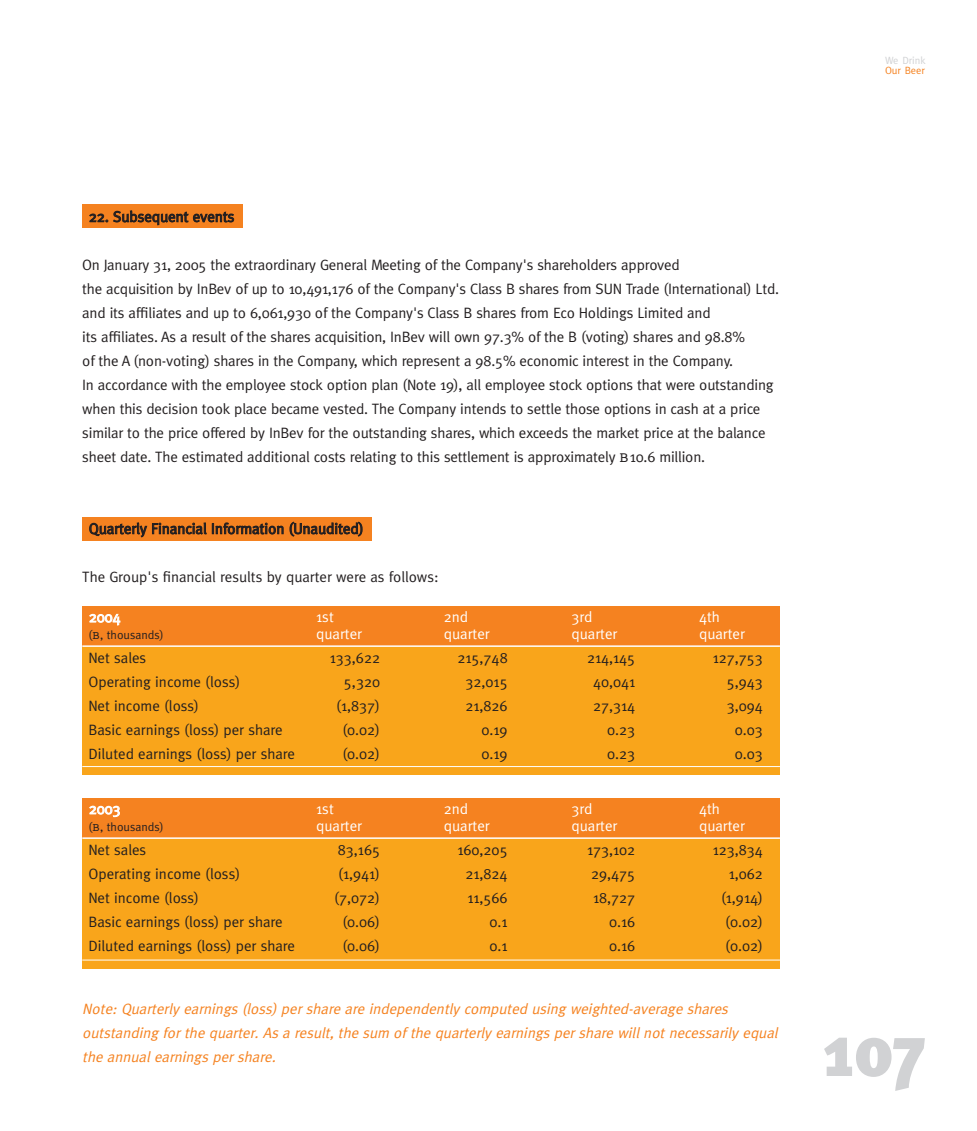
<style>
.page{position:relative;width:977px;height:1131px;background:#fff}
.page>*{position:absolute;margin:0;border:0;box-sizing:border-box;transform-origin:0 0}
.t1{font:900 72px "Meta Plus";color:#d1d2d4}
.t2{font:15px/24px "Meta";letter-spacing:-.01em;color:#231f20}
.t3{font:italic 15px/24px "Meta";color:#f58220}
.t4{font:15px "Meta";color:#fff}
.t5{font:12px "Meta";color:#231f20}
.t6{font:10.5px "Meta";color:#d1d2d4}
.t7{font:10.5px "Meta";color:#f58220}
.s1{font-family:"Courier"}
</style>
<div class="page">
<div style="left:82px;top:204px;width:160px;height:24px;background:#f58220"></div>
<div style="left:82px;top:798px;width:698px;height:171px;background:#f9a51b"></div>
<div style="left:82px;top:798px;width:698px;height:40px;background:#f58220"></div>
<hr style="left:82px;top:837px;width:698px;height:2px;background:#fff">
<hr style="left:82px;top:960px;width:698px;height:1px;background:#fff">
<div style="left:82px;top:606px;width:698px;height:168px;background:#f9a51b"></div>
<div style="left:82px;top:606px;width:698px;height:40px;background:#f58220"></div>
<div style="left:82px;top:517px;width:289px;height:24px;background:#f58220"></div>
<hr style="left:82px;top:645px;width:698px;height:2px;background:#fff">
<hr style="left:82px;top:766px;width:698px;height:1px;background:#fff">
<p class="t6" style="left:885px;top:56px;width:42px">We Drink</p>
<p class="t7" style="left:885px;top:67px;width:41px">Our Beer</p>
<p class="t2" style="left:89px;top:206px;width:147px">22. Subsequent events</p>
<p class="t2" style="left:82px;top:254px;width:698px">On January 31, 2005 the extraordinary General Meeting of the Company's shareholders approved<br>the acquisition by InBev of up to 10,491,176 of the Company's Class B shares from SUN Trade (International) Ltd. and its a÷liates and up to 6,061,930 of the Company's Class B shares from Eco Holdings Limited and<br>its a÷liates. As a result of the shares acquisition, InBev will own 97.3% of the B (voting) shares and 98.8%<br>of the A (non-voting) shares in the Company, which represent a 98.5% economic interest in the Company.<br>In accordance with the employee stock option plan (Note 19), all employee stock options that were outstanding when this decision took place became vested. The Company intends to settle those options in cash at a price similar to the price o≈ered by InBev for the outstanding shares, which exceeds the market price at the balance sheet date. The estimated additional costs relating to this settlement is approximately <span class="s1">B</span>10.6 million.</p>
<p class="t2" style="left:89px;top:518px;width:276px">Quarterly Financial Information (Unaudited)</p>
<p class="t2" style="left:82px;top:566px;width:358px">The Group's financial results by quarter were as follows:</p>
<p class="t4" style="left:89px;top:611px;width:33px">2004</p>
<p class="t4" style="left:316px;top:612px;width:19px">1st</p>
<p class="t4" style="left:444px;top:612px;width:26px">2nd</p>
<p class="t4" style="left:571px;top:612px;width:22px">3rd</p>
<p class="t4" style="left:699px;top:612px;width:22px">4th</p>
<p class="t5" style="left:89px;top:630px;width:76px">(<span class="s1">B</span>, thousands)</p>
<p class="t4" style="left:316px;top:628px;width:47px">quarter</p>
<p class="t4" style="left:444px;top:628px;width:47px">quarter</p>
<p class="t4" style="left:571px;top:628px;width:47px">quarter</p>
<p class="t4" style="left:699px;top:628px;width:47px">quarter</p>
<p class="t2" style="left:89px;top:647px;width:59px">Net sales</p>
<p class="t2" style="left:330px;top:647px;width:52px">133,622</p>
<p class="t2" style="left:457px;top:647px;width:52px">215,748</p>
<p class="t2" style="left:587px;top:647px;width:50px">214,145</p>
<p class="t2" style="left:712px;top:647px;width:52px">127,753</p>
<p class="t2" style="left:89px;top:671px;width:153px">Operating income (loss)</p>
<p class="t2" style="left:344px;top:671px;width:38px">5,320</p>
<p class="t2" style="left:465px;top:671px;width:44px">32,015</p>
<p class="t2" style="left:593px;top:671px;width:44px">40,041</p>
<p class="t2" style="left:726px;top:671px;width:38px">5,943</p>
<p class="t2" style="left:89px;top:695px;width:112px">Net income (loss)</p>
<p class="t2" style="left:336px;top:695px;width:45px">(1,837)</p>
<p class="t2" style="left:465px;top:695px;width:44px">21,826</p>
<p class="t2" style="left:593px;top:695px;width:44px">27,314</p>
<p class="t2" style="left:726px;top:695px;width:38px">3,094</p>
<p class="t2" style="left:89px;top:719px;width:196px">Basic earnings (loss) per share</p>
<p class="t2" style="left:342px;top:719px;width:39px">(0.02)</p>
<p class="t2" style="left:481px;top:719px;width:28px">0.19</p>
<p class="t2" style="left:607px;top:719px;width:30px">0.23</p>
<p class="t2" style="left:734px;top:719px;width:30px">0.03</p>
<p class="t2" style="left:89px;top:743px;width:208px">Diluted earnings (loss) per share</p>
<p class="t2" style="left:342px;top:743px;width:39px">(0.02)</p>
<p class="t2" style="left:481px;top:743px;width:28px">0.19</p>
<p class="t2" style="left:607px;top:743px;width:30px">0.23</p>
<p class="t2" style="left:734px;top:743px;width:30px">0.03</p>
<p class="t4" style="left:89px;top:803px;width:33px">2003</p>
<p class="t4" style="left:316px;top:803px;width:19px">1st</p>
<p class="t4" style="left:444px;top:803px;width:26px">2nd</p>
<p class="t4" style="left:571px;top:803px;width:22px">3rd</p>
<p class="t4" style="left:699px;top:803px;width:22px">4th</p>
<p class="t5" style="left:89px;top:822px;width:76px">(<span class="s1">B</span>, thousands)</p>
<p class="t4" style="left:316px;top:820px;width:47px">quarter</p>
<p class="t4" style="left:444px;top:820px;width:47px">quarter</p>
<p class="t4" style="left:571px;top:820px;width:47px">quarter</p>
<p class="t4" style="left:699px;top:820px;width:47px">quarter</p>
<p class="t2" style="left:89px;top:839px;width:59px">Net sales</p>
<p class="t2" style="left:338px;top:839px;width:44px">83,165</p>
<p class="t2" style="left:457px;top:839px;width:52px">160,205</p>
<p class="t2" style="left:587px;top:839px;width:50px">173,102</p>
<p class="t2" style="left:712px;top:839px;width:52px">123,834</p>
<p class="t2" style="left:89px;top:863px;width:153px">Operating income (loss)</p>
<p class="t2" style="left:338px;top:863px;width:43px">(1,941)</p>
<p class="t2" style="left:465px;top:863px;width:44px">21,824</p>
<p class="t2" style="left:591px;top:863px;width:46px">29,475</p>
<p class="t2" style="left:728px;top:863px;width:36px">1,062</p>
<p class="t2" style="left:89px;top:887px;width:112px">Net income (loss)</p>
<p class="t2" style="left:334px;top:887px;width:47px">(7,072)</p>
<p class="t2" style="left:467px;top:887px;width:42px">11,566</p>
<p class="t2" style="left:593px;top:887px;width:44px">18,727</p>
<p class="t2" style="left:721px;top:887px;width:43px">(1,914)</p>
<p class="t2" style="left:89px;top:911px;width:196px">Basic earnings (loss) per share</p>
<p class="t2" style="left:342px;top:911px;width:39px">(0.06)</p>
<p class="t2" style="left:489px;top:911px;width:20px">0.1</p>
<p class="t2" style="left:609px;top:911px;width:28px">0.16</p>
<p class="t2" style="left:725px;top:911px;width:39px">(0.02)</p>
<p class="t2" style="left:89px;top:935px;width:208px">Diluted earnings (loss) per share</p>
<p class="t2" style="left:342px;top:935px;width:39px">(0.06)</p>
<p class="t2" style="left:489px;top:935px;width:20px">0.1</p>
<p class="t2" style="left:609px;top:935px;width:28px">0.16</p>
<p class="t2" style="left:725px;top:935px;width:39px">(0.02)</p>
<p class="t3" style="left:82px;top:998px;width:699px">Note: Quarterly earnings (loss) per share are independently computed using weighted-average shares outstanding for the quarter. As a result, the sum of the quarterly earnings per share will not necessarily equal the annual earnings per share.</p>
<h1 class="t1" style="left:823px;top:1016px;width:102px">107</h1>
</div>
